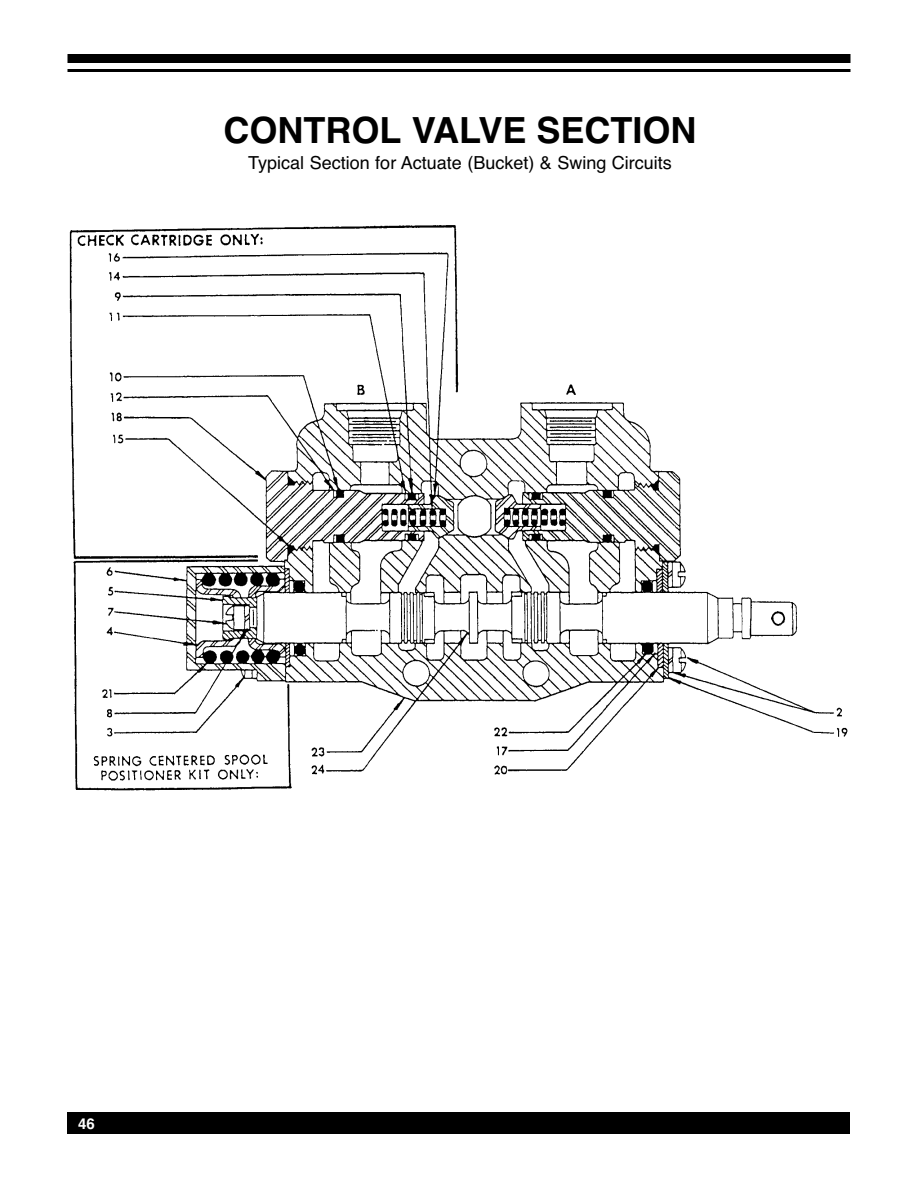
<style>
.page{position:relative;width:918px;height:1188px;background:#fff}
.page>*{position:absolute;margin:0;border:0;box-sizing:border-box;transform-origin:0 0}
.t1{font:700 36px "Helvetica";color:#000}
.t2{font:18px "Helvetica";color:#000}
.t3{font:700 15px "Helvetica";color:#fff}
</style>
<div class="page">
<div style="left:68px;top:54px;width:782px;height:9px;background:#000"></div>
<hr style="left:68px;top:69px;width:782px;height:3px;background:#000">
<div style="left:68px;top:1113px;width:782px;height:21px;background:#000"></div>
<img style="left:69px;top:225px;width:779px;height:566px">
<h1 class="t1" style="left:224px;top:110px;width:475px">CONTROL VALVE SECTION</h1>
<p class="t2" style="left:248px;top:152px;width:425px">Typical Section for Actuate (Bucket) &amp; Swing Circuits</p>
<p class="t3" style="left:78px;top:1115px;width:18px">46</p>
</div>
